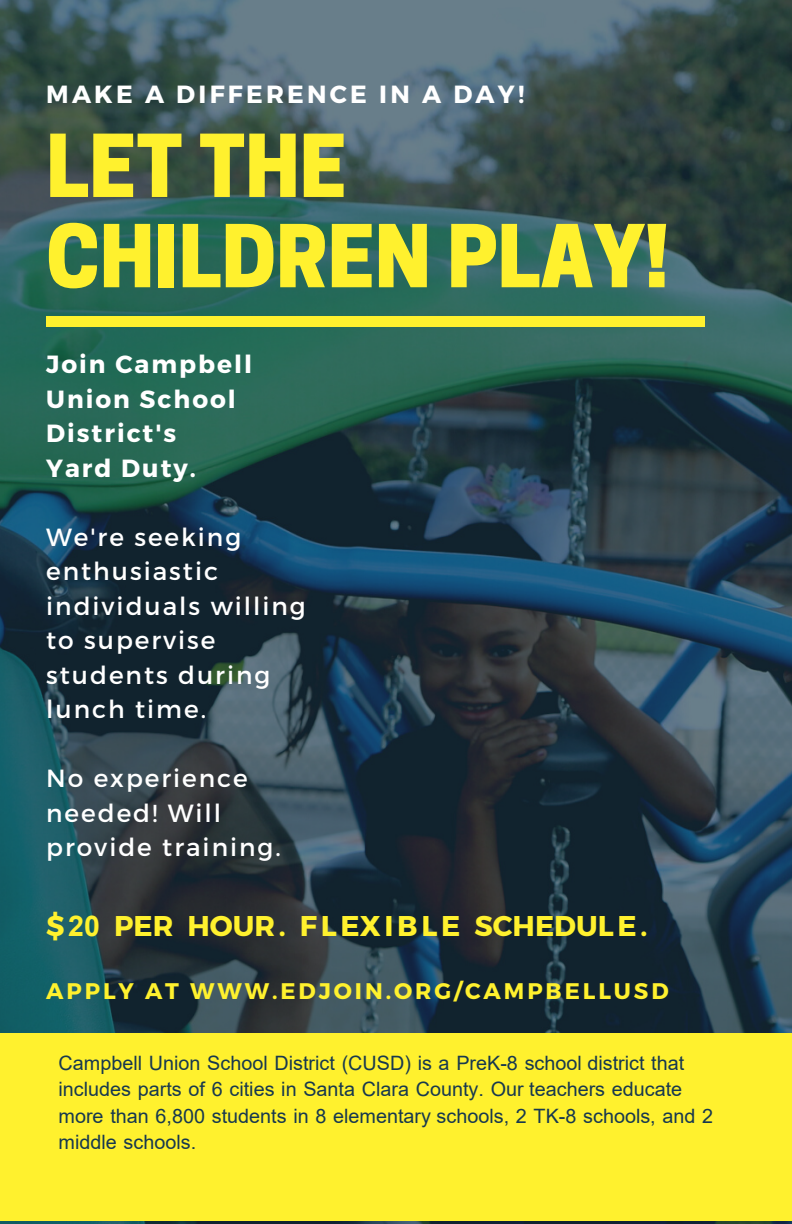
<style>
.page{position:relative;width:792px;height:1224px;background:#fff}
.page>*{position:absolute;margin:0;border:0;box-sizing:border-box;transform-origin:0 0}
.t1{font:800 81.2px/90.2px "Cooper Hewitt";color:#fff12e}
.t2{font:700 28.6px "Montserrat";color:#fff12e}
.t3{font:24.8px/34.4px "Montserrat";letter-spacing:.08em;color:#fff}
.t4{font:700 24.8px/34.4px "Montserrat";letter-spacing:.08em;color:#fff}
.t5{font:700 24.8px "Montserrat";letter-spacing:.13em;color:#fff}
.t6{font:700 22.6px "Montserrat";letter-spacing:.13em;color:#fff12e}
.t7{font:19.8px/26.2px "Arial";color:#17384f}
.s1{font-family:"Arial"}
</style>
<div class="page">
<img style="left:0;top:0;width:792px;height:1224px">
<div style="left:0;top:1033px;width:792px;height:188px;background:#fff12e"></div>
<div style="left:46px;top:316px;width:659px;height:11px;background:#fff12e"></div>
<p class="t5" style="left:46px;top:78px;width:480px">MAKE A DIFFERENCE IN A DAY!</p>
<p class="t1" style="left:46px;top:132px;width:623px">LET THE<br>CHILDREN PLAY!</p>
<p class="t4" style="left:46px;top:346px;width:207px">Join Campbell<br>Union School<br>District's</p>
<p class="t4" style="left:46px;top:450px;width:151px">Yard Duty.</p>
<p class="t3" style="left:46px;top:519px;width:261px">We're seeking enthusiastic individuals willing to supervise students during lunch time.</p>
<p class="t3" style="left:46px;top:760px;width:236px">No experience needed! Will provide training.</p>
<p class="t2" style="left:46px;top:907px;width:603px">$<span class="s1">20</span> PER HOUR. FLEXIBLE SCHEDULE.</p>
<p class="t6" style="left:46px;top:976px;width:624px">APPLY AT WWW.EDJOIN.ORG/CAMPBELLUSD</p>
<p class="t7" style="left:59px;top:1050px;width:656px">Campbell Union School District (CUSD) is a PreK-8 school district that includes parts of 6 cities in Santa Clara County. Our teachers educate more than 6,800 students in 8 elementary schools, 2 TK-8 schools, and 2 middle schools.</p>
</div>
